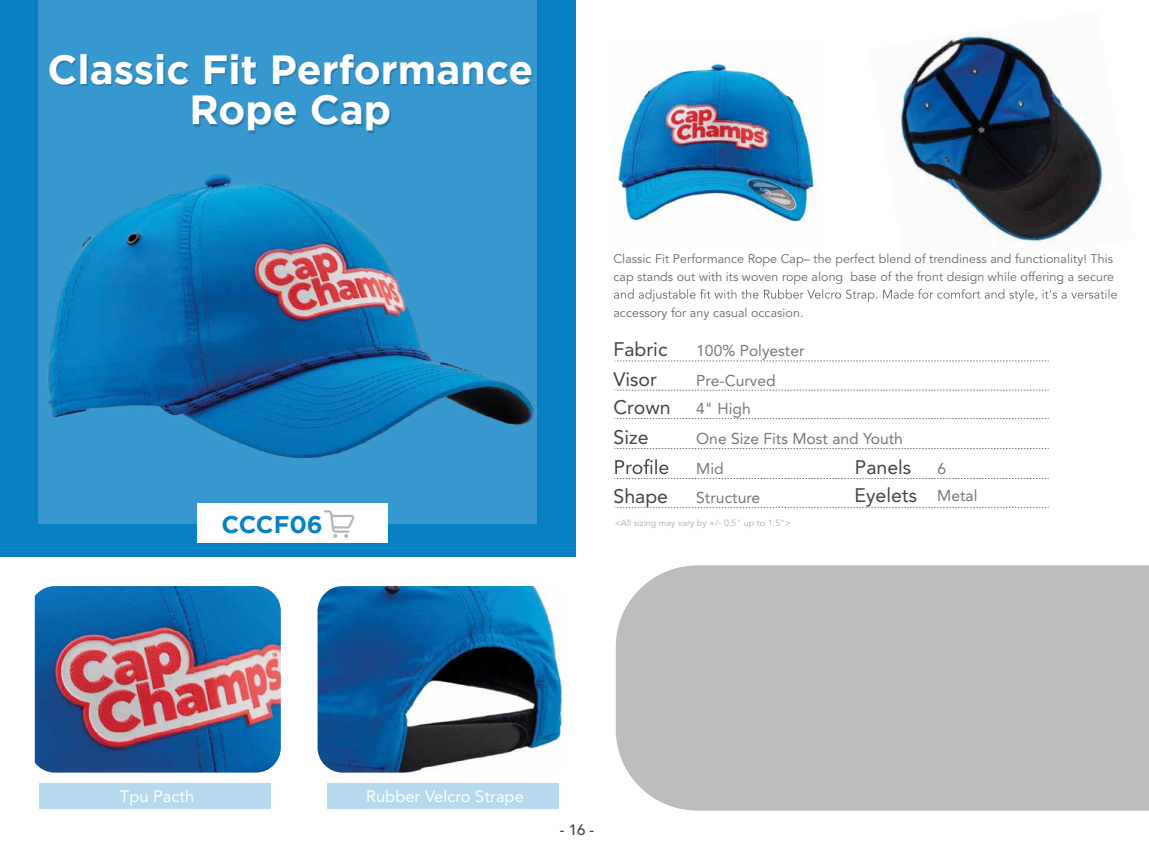
<style>
.page{position:relative;width:1149px;height:851px;background:#fff}
.page>*{position:absolute;margin:0;border:0;box-sizing:border-box;transform-origin:0 0}
.t1{font:700 40.65px/40.7px "Gotham";color:#fff;text-align:center}
.t2{font:700 24px "Gotham";color:#0780c4}
.t3{font:19.5px "Avenir LT Std";color:#444545}
.t4{font:16.5px "Avenir LT Std";color:#fff}
.t5{font:15.6px "Avenir LT Std";color:#787878}
.t6{font:500 15px "Avenir LT Std";color:#444545}
.t7{font:12.45px/18px "Avenir LT Std";letter-spacing:.005em;color:#666767}
.t8{font:9px "Avenir LT Std";color:#ababab}
.s1{font-size:15.6px;color:#787878}
</style>
<div class="page">
<img style="left:895px;top:29px;width:215px;height:217px">
<img style="left:615px;top:57px;width:202px;height:166px">
<div style="left:0;top:1px;width:575px;height:556px;background:#0780c4"></div>
<div style="left:38px;top:1px;width:498px;height:523px;background:#3798cf"></div>
<img style="left:50px;top:55px;width:482px;height:15px">
<svg style="left:614px;top:360px;width:433px;height:1px"></svg>
<svg style="left:614px;top:390px;width:433px;height:1px"></svg>
<svg style="left:614px;top:418px;width:433px;height:1px"></svg>
<svg style="left:614px;top:448px;width:433px;height:1px"></svg>
<svg style="left:614px;top:459px;width:433px;height:20px"></svg>
<svg style="left:614px;top:507px;width:433px;height:1px"></svg>
<svg style="left:614px;top:289px;width:502px;height:13px"></svg>
<img style="left:35px;top:586px;width:246px;height:186px">
<div style="left:40px;top:783px;width:231px;height:26px;background:#b5d9ed"></div>
<img style="left:317px;top:586px;width:246px;height:186px">
<div style="left:327px;top:783px;width:231px;height:26px;background:#b5d9ed"></div>
<div style="left:615px;top:565px;width:533px;height:245px;background:#bcbcbc"></div>
<img style="left:47px;top:70px;width:490px;height:473px">
<h1 class="t1" style="left:47px;top:48px;width:487px">Classic Fit Performance<br>Rope Cap</h1>
<p class="t7" style="left:613px;top:249px;width:502px">Classic Fit Performance Rope Cap– the perfect blend of trendiness and functionality! This cap stands out with its woven rope along base of the front design while offering a secure</p>
<p class="t7" style="left:613px;top:303px;width:191px">accessory for any casual occasion.</p>
<h3 class="t3" style="left:613px;top:338px;width:55px">Fabric</h3>
<p class="t5" style="left:696px;top:341px;width:110px">100% Polyester</p>
<h3 class="t3" style="left:613px;top:367px;width:45px">Visor</h3>
<p class="t5" style="left:696px;top:371px;width:81px">Pre-Curved</p>
<h3 class="t3" style="left:613px;top:396px;width:59px">Crown</h3>
<p class="t5" style="left:696px;top:400px;width:56px">4" High</p>
<h3 class="t3" style="left:613px;top:426px;width:37px">Size</h3>
<p class="t5" style="left:696px;top:430px;width:208px">One Size Fits Most and Youth</p>
<h3 class="t3" style="left:854px;top:456px;width:58px">Panels</h3>
<p class="t5" style="left:937px;top:460px;width:10px">6</p>
<h3 class="t3" style="left:613px;top:484px;width:56px">Shape</h3>
<p class="t5" style="left:696px;top:488px;width:66px">Structure</p>
<h3 class="t3" style="left:854px;top:484px;width:124px">Eyelets <span class="s1">Metal</span></h3>
<p class="t5" style="left:696px;top:459px;width:29px">Mid</p>
<h2 class="t2" style="left:221px;top:511px;width:103px">CCCF06</h2>
<p class="t8" style="left:614px;top:517px;width:177px">&lt;All sizing may vary by +/- 0.5" up to 1.5"&gt;</p>
<h3 class="t4" style="left:120px;top:786px;width:76px">Tpu Pacth</h3>
<h3 class="t4" style="left:366px;top:786px;width:159px">Rubber Velcro Strape</h3>
<p class="t6" style="left:559px;top:821px;width:36px">- 16 -</p>
</div>
